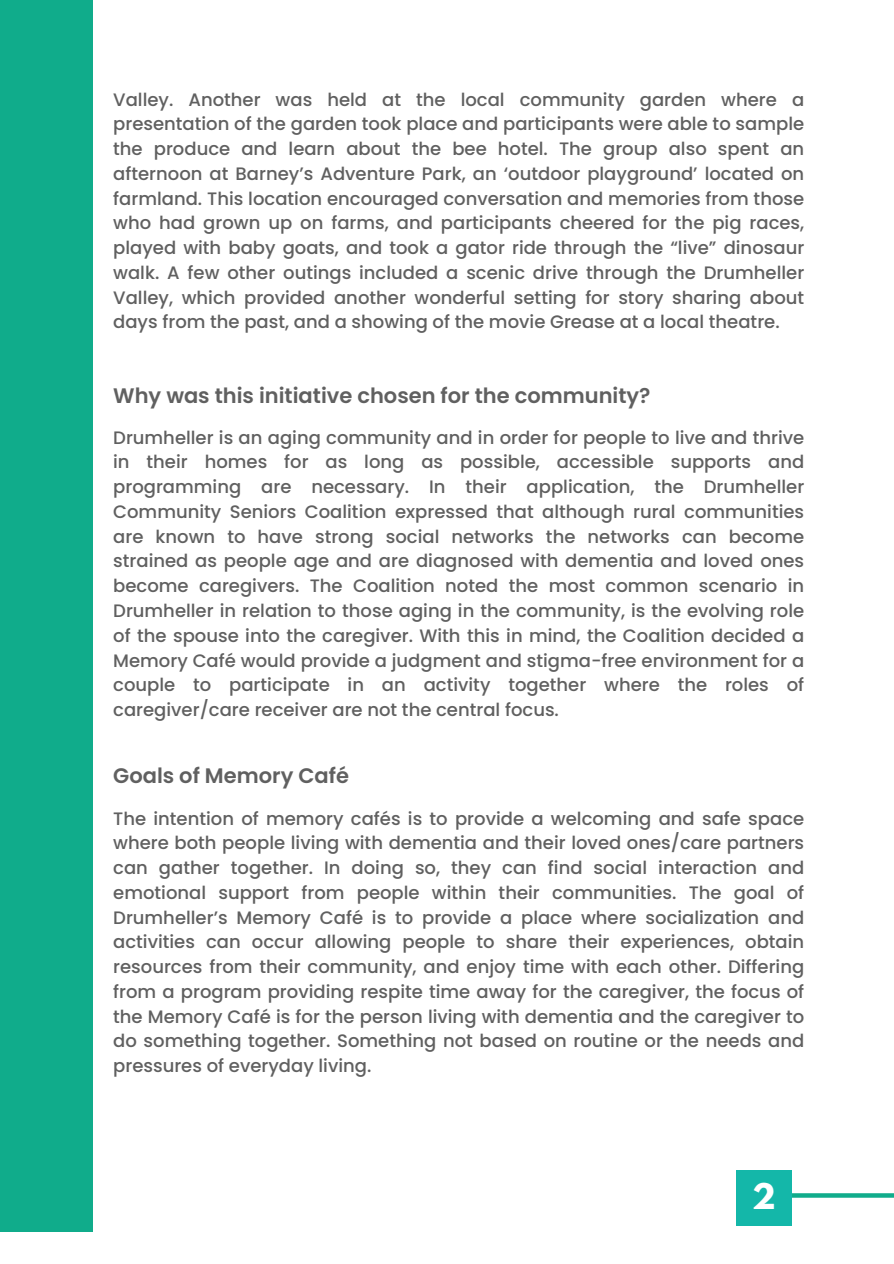
<style>
.page{position:relative;width:894px;height:1264px;background:#fff}
.page>*{position:absolute;margin:0;border:0;box-sizing:border-box;transform-origin:0 0}
.t1{font:700 31.35px "League Spartan";color:#fff}
.t2{font:600 21px "Poppins";color:#606060}
.t3{font:500 18px/24.8px "Poppins";color:#606060;text-align:justify}
</style>
<div class="page">
<div style="left:0;top:0;width:92px;height:1231px;background:#10ac8b"></div>
<svg style="left:791px;top:1177px;width:102px;height:35px"></svg>
<div style="left:735px;top:1169px;width:56px;height:55px;background:#14b7a9"></div>
<h1 class="t3" style="left:113px;top:87px;width:692px">Valley. Another was held at the local community garden where a presentation of the garden took place and participants were able to sample the produce and learn about the bee hotel. The group also spent an afternoon at Barney’s Adventure Park, an ‘outdoor playground’ located on farmland. This location encouraged conversation and memories from those who had grown up on farms, and participants cheered for the pig races, played with baby goats, and took a gator ride through the “live” dinosaur walk. A few other outings included a scenic drive through the Drumheller Valley, which provided another wonderful setting for story sharing about days from the past, and a showing of the movie Grease at a local theatre.</h1>
<h1 class="t2" style="left:113px;top:380px;width:538px">Why was this initiative chosen for the community?</h1>
<p class="t3" style="left:113px;top:425px;width:692px">Drumheller is an aging community and in order for people to live and thrive in their homes for as long as possible, accessible supports and programming are necessary. In their application, the Drumheller Community Seniors Coalition expressed that although rural communities are known to have strong social networks the networks can become strained as people age and are diagnosed with dementia and loved ones become caregivers. The Coalition noted the most common scenario in Drumheller in relation to those aging in the community, is the evolving role of the spouse into the caregiver. With this in mind, the Coalition decided a Memory Café would provide a judgment and stigma-free environment for a couple to participate in an activity together where the roles of caregiver/care receiver are not the central focus.</p>
<p class="t2" style="left:113px;top:761px;width:237px">Goals of Memory Café</p>
<p class="t3" style="left:113px;top:805px;width:692px">The intention of memory cafés is to provide a welcoming and safe space where both people living with dementia and their loved ones/care partners can gather together. In doing so, they can find social interaction and emotional support from people within their communities. The goal of Drumheller’s Memory Café is to provide a place where socialization and activities can occur allowing people to share their experiences, obtain resources from their community, and enjoy time with each other. Differing from a program providing respite time away for the caregiver, the focus of the Memory Café is for the person living with dementia and the caregiver to do something together. Something not based on routine or the needs and pressures of everyday living.</p>
<p class="t1" style="left:751px;top:1180px;width:25px">2</p>
</div>
